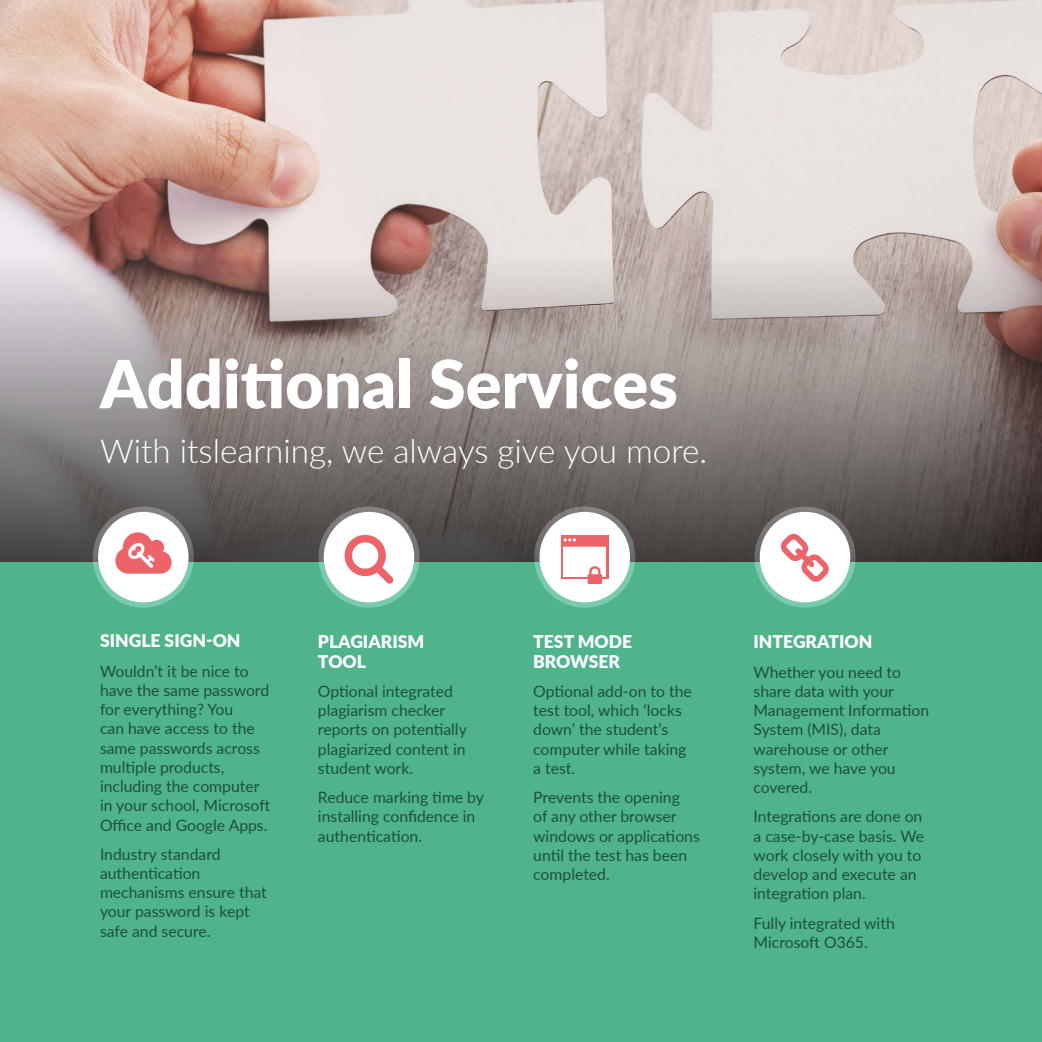
<style>
.page{position:relative;width:1042px;height:1042px;background:#fff}
.page>*{position:absolute;margin:0;border:0;box-sizing:border-box;transform-origin:0 0}
.t1{font:900 66.5px "Lato";color:#fff}
.t2{font:300 33.25px "Lato";color:#fff}
.t3{font:900 17.5px/19.2px "Lato";color:#fff}
.t4{font:15.75px/19.2px "Lato";color:#1d503d}
</style>
<div class="page">
<img style="left:0;top:0;width:1042px;height:255px">
<svg style="left:0;top:255px;width:1042px;height:307px;background:#8b817f"></svg>
<div style="left:0;top:562px;width:1042px;height:480px;background:#4fb38c"></div>
<div style="left:324px;top:512px;width:90px;height:90px;background:#fff;border-radius:50%"></div>
<div style="left:318px;top:506px;width:101px;height:102px;border:5px solid #fff;border-radius:50%"></div>
<div style="left:539px;top:512px;width:91px;height:90px;background:#fff;border-radius:50%"></div>
<div style="left:534px;top:506px;width:101px;height:102px;border:5px solid #fff;border-radius:50%"></div>
<svg style="left:561px;top:535px;width:47px;height:49px"></svg>
<div style="left:760px;top:512px;width:90px;height:90px;background:#fff;border-radius:50%"></div>
<div style="left:754px;top:506px;width:101px;height:102px;border:5px solid #fff;border-radius:50%"></div>
<div style="left:98px;top:512px;width:91px;height:90px;background:#fff;border-radius:50%"></div>
<div style="left:93px;top:506px;width:101px;height:102px;border:5px solid #fff;border-radius:50%"></div>
<h1 class="t1" style="left:100px;top:334px;width:579px">Additional Services</h1>
<h2 class="t2" style="left:100px;top:428px;width:609px">With itslearning, we always give you more.</h2>
<p class="t3" style="left:100px;top:630px;width:142px">SINGLE SIGN-ON</p>
<p class="t4" style="left:100px;top:660px;width:172px">Wouldn’t it be nice to have the same password for everything? You<br>can have access to the same passwords across multiple products, including the computer in your school, Microsoft<br>Office and Google Apps.</p>
<p class="t4" style="left:100px;top:843px;width:168px">Industry standard authentication mechanisms ensure that your password is kept safe and secure.</p>
<p class="t3" style="left:318px;top:632px;width:108px">PLAGIARISM<br>TOOL</p>
<p class="t4" style="left:318px;top:681px;width:150px">Optional integrated plagiarism checker reports on potentially plagiarized content in student work.</p>
<p class="t4" style="left:318px;top:787px;width:168px">Reduce marking time by installing confidence in authentication.</p>
<p class="t3" style="left:533px;top:632px;width:100px">TEST MODE<br>BROWSER</p>
<p class="t4" style="left:533px;top:681px;width:160px">Optional add-on to the test tool, which ‘locks down’ the student’s computer while taking a test.</p>
<p class="t4" style="left:533px;top:787px;width:168px">Prevents the opening<br>of any other browser windows or applications until the test has been completed.</p>
<p class="t3" style="left:753px;top:632px;width:120px">INTEGRATION</p>
<p class="t4" style="left:753px;top:661px;width:177px">Whether you need to share data with your<br>Management Information<br>System (MIS), data warehouse or other system, we have you covered.</p>
<p class="t4" style="left:753px;top:806px;width:172px">Integrations are done on a case-by-case basis. We work closely with you to develop and execute an integration plan.</p>
<p class="t4" style="left:753px;top:912px;width:143px">Fully integrated with<br>Microsoft O365.</p>
</div>
